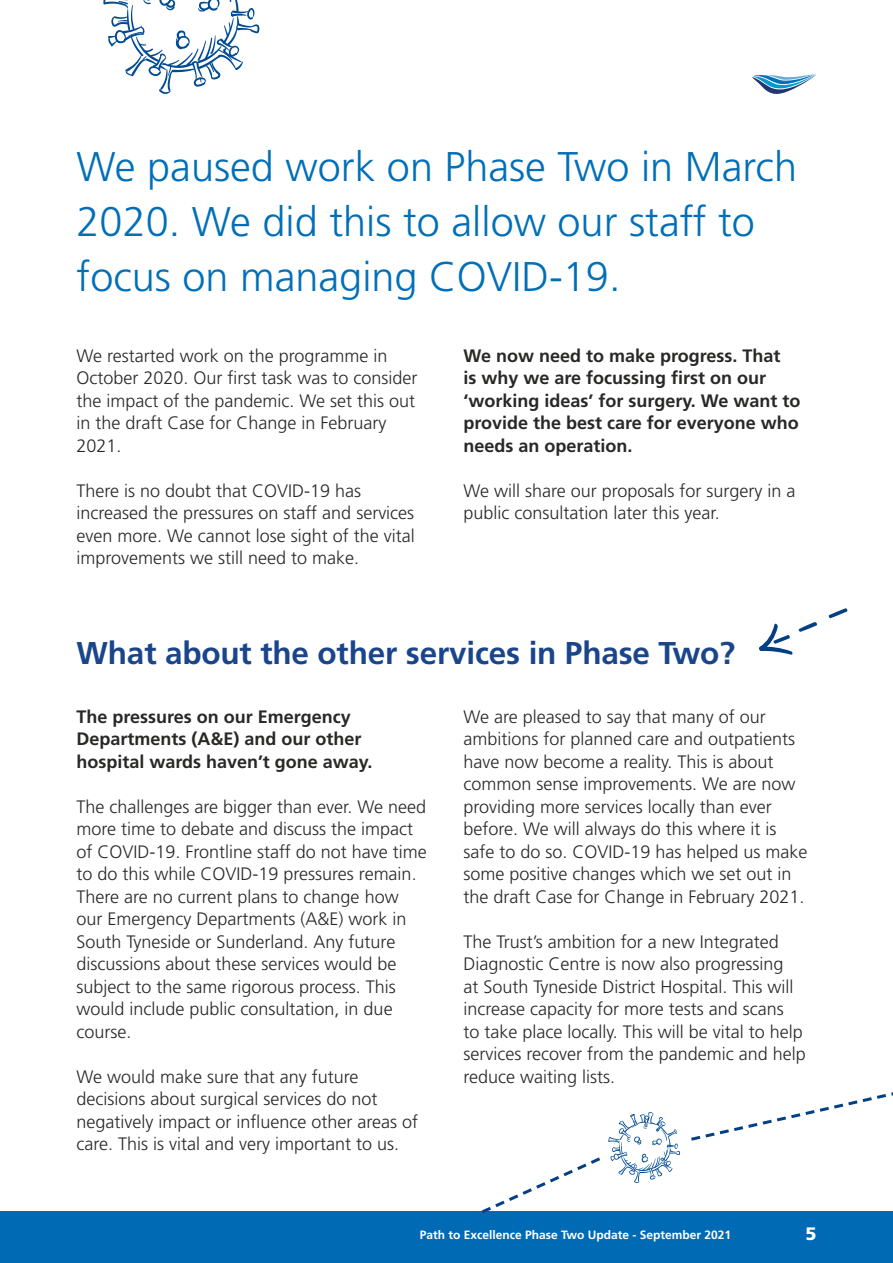
<style>
.page{position:relative;width:893px;height:1263px;background:#fff}
.page>*{position:absolute;margin:0;border:0;box-sizing:border-box;transform-origin:0 0}
.Body{font:300 41.55px/54.9px "Frutiger";color:#006fb8}
.Heading_2{font:700 31.5px "Frutiger";letter-spacing:-.005em;color:#1a458a}
.Body-2{font:300 18px/22.5px "Frutiger";color:#282827}
.Body-3{font:700 18px/22.5px "Frutiger";color:#282827}
.t1{font:900 18px "Frutiger";color:#fff}
.Body-4{font:700 12px "Frutiger";color:#fff}
</style>
<div class="page">
<svg style="left:103px;top:0;width:156px;height:94px"></svg>
<div style="left:0;top:1212px;width:893px;height:51px;background:#006ab4"></div>
<svg style="left:478px;top:1112px;width:202px;height:101px"></svg>
<svg style="left:691px;top:1092px;width:202px;height:49px"></svg>
<svg style="left:752px;top:74px;width:65px;height:20px"></svg>
<svg style="left:828px;top:608px;width:20px;height:11px"></svg>
<svg style="left:759px;top:622px;width:58px;height:33px"></svg>
<p class="Body" style="left:77px;top:139px;width:722px">We paused work on Phase Two in March<br>2020. We did this to allow our staff to focus on managing COVID-19.</p>
<p class="Body-2" style="left:77px;top:344px;width:343px">We restarted work on the programme in October 2020. Our first task was to consider the impact of the pandemic. We set this out in the draft Case for Change in February 2021.</p>
<p class="Body-2" style="left:77px;top:479px;width:340px">There is no doubt that COVID-19 has increased the pressures on staff and services even more. We cannot lose sight of the vital improvements we still need to make.</p>
<p class="Body-3" style="left:463px;top:344px;width:339px">We now need to make progress. That<br>is why we are focussing first on our ‘working ideas’ for surgery. We want to provide the best care for everyone who needs an operation.</p>
<p class="Body-2" style="left:463px;top:479px;width:334px">We will share our proposals for surgery in a public consultation later this year.</p>
<p class="Heading_2" style="left:77px;top:634px;width:660px">What about the other services in Phase Two?</p>
<p class="Body-3" style="left:77px;top:705px;width:297px">The pressures on our Emergency<br>Departments (A&amp;E) and our other hospital wards haven’t gone away.</p>
<p class="Body-2" style="left:77px;top:795px;width:352px">The challenges are bigger than ever. We need more time to debate and discuss the impact of COVID-19. Frontline staff do not have time to do this while COVID-19 pressures remain.</p>
<p class="Body-2" style="left:77px;top:885px;width:332px">There are no current plans to change how our Emergency Departments (A&amp;E) work in South Tyneside or Sunderland. Any future discussions about these services would be subject to the same rigorous process. This would include public consultation, in due course.</p>
<p class="Body-2" style="left:77px;top:1065px;width:343px">We would make sure that any future decisions about surgical services do not negatively impact or influence other areas of care. This is vital and very important to us.</p>
<p class="Body-2" style="left:463px;top:705px;width:346px">We are pleased to say that many of our ambitions for planned care and outpatients have now become a reality. This is about common sense improvements. We are now providing more services locally than ever before. We will always do this where it is safe to do so. COVID-19 has helped us make some positive changes which we set out in the draft Case for Change in February 2021.</p>
<p class="Body-2" style="left:463px;top:930px;width:344px">The Trust’s ambition for a new Integrated Diagnostic Centre is now also progressing<br>at South Tyneside District Hospital. This will increase capacity for more tests and scans<br>to take place locally. This will be vital to help services recover from the pandemic and help reduce waiting lists.</p>
<p class="Body-4" style="left:420px;top:1228px;width:313px">Path to Excellence Phase Two Update - September 2021</p>
<p class="t1" style="left:805px;top:1222px;width:13px">5</p>
</div>
